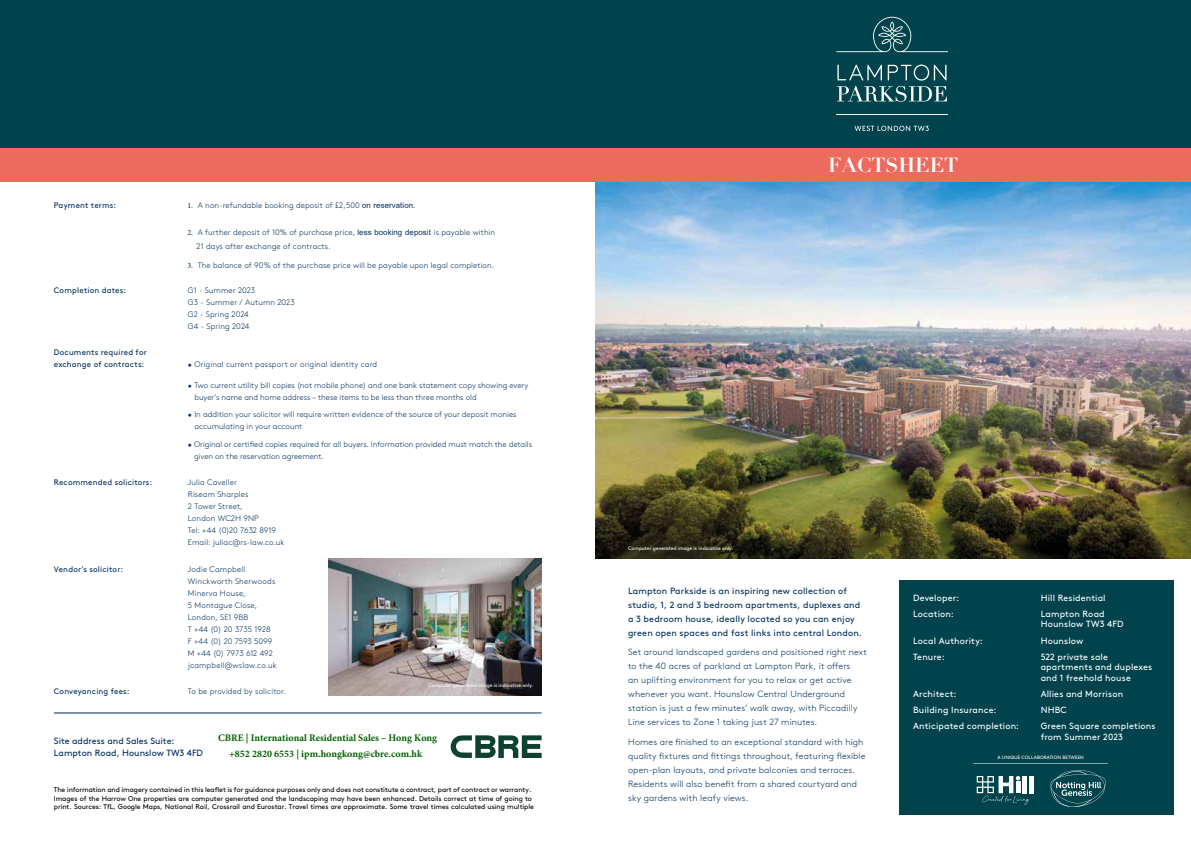
<style>
.page{position:relative;width:1191px;height:842px;background:#fff}
.page>*{position:absolute;margin:0;border:0;box-sizing:border-box;transform-origin:0 0}
.t1{font:700 20px "Didot";color:#fff}
.t2{font:700 10px/15.7px "Minion Pro";color:#006000;text-align:center}
.t3{font:300 9px/14px "Brown Pro";letter-spacing:.015em;color:#00305d}
.t4{font:9px/10.5px "Brown Pro";letter-spacing:.015em;color:#fff}
.t5{font:9px/14px "Brown Pro";letter-spacing:.01em;color:#00305d}
.t6{font:300 8px/12px "Brown Pro";letter-spacing:.01em;color:#00305d}
.t7{font:8px/12px "Brown Pro";letter-spacing:.02em;color:#00305d}
.t8{font:7px/8.4px "Brown Pro";letter-spacing:-.01em;color:#000}
.t9{font:5px "Brown Pro";letter-spacing:-.01em;color:#fff}
.t10{font:4.7px "Brown Pro";letter-spacing:.01em;color:#fff}
.s1{font-family:"Minion Pro";font-weight:400}
.s2{font-family:"Browallia UPC";font-weight:400;font-size:12px}
</style>
<div class="page">
<img style="left:595px;top:181px;width:596px;height:377px">
<div style="left:899px;top:580px;width:274px;height:234px;background:#00434c"></div>
<svg style="left:450px;top:735px;width:91px;height:23px"></svg>
<hr style="left:54px;top:713px;width:487px;height:1px;background:#00305d">
<img style="left:329px;top:559px;width:212px;height:136px">
<div style="left:595px;top:0;width:596px;height:156px;background:#00434c"></div>
<div style="left:0;top:0;width:596px;height:148px;background:#00434c"></div>
<div style="left:0;top:148px;width:1191px;height:33px;background:#ed6a5e"></div>
<svg style="left:836px;top:17px;width:112px;height:35px"></svg>
<hr style="left:836px;top:114px;width:111px;height:1px;background:#fff">
<svg style="left:837px;top:65px;width:110px;height:37px"></svg>
<svg style="left:854px;top:126px;width:74px;height:5px"></svg>
<hr style="left:973px;top:763px;width:135px;height:1px;background:#fff">
<hr style="left:1029px;top:776px;width:4px;height:17px;background:#fff">
<svg style="left:976px;top:776px;width:53px;height:29px"></svg>
<svg style="left:1050px;top:770px;width:56px;height:37px"></svg>
<p class="t7" style="left:54px;top:198px;width:64px">Payment terms:</p>
<p class="t6" style="left:187px;top:198px;width:230px"><span class="s1">1.</span> A non-refundable booking deposit of £2,500 <span class="s2">on reservation.</span></p>
<p class="t6" style="left:197px;top:224px;width:300px;line-height:14.1px;text-indent:-9px"><span class="s1">2.</span> A further deposit of 10% of purchase price<span class="s1">,</span> <span class="s2">less booking deposit</span> is payable within<br>21 days after exchange of contracts.</p>
<p class="t6" style="left:187px;top:259px;width:308px"><span class="s1">3.</span> The balance of 90% of the purchase price will be payable upon legal completion.</p>
<p class="t7" style="left:54px;top:284px;width:74px">Completion dates:</p>
<p class="t6" style="left:188px;top:284px;width:108px">G1 - Summer 2023<br>G3 - Summer / Autumn 2023<br>G2 - Spring 2024<br>G4 - Spring 2024</p>
<p class="t7" style="left:54px;top:346px;width:94px">Documents required for exchange of contracts:</p>
<p class="t6" style="left:188px;top:358px;width:191px">• Original current passport or original identity card</p>
<p class="t6" style="left:194px;top:378px;width:335px;text-indent:-6px">• Two current utility bill copies (not mobile phone) and one bank statement copy showing every buyer’s name and home address – these items to be less than three months old</p>
<p class="t6" style="left:194px;top:408px;width:324px;text-indent:-6px">• In addition your solicitor will require written evidence of the source of your deposit monies accumulating in your account</p>
<p class="t6" style="left:194px;top:438px;width:339px;text-indent:-6px">• Original or certified copies required for all buyers. Information provided must match the details given on the reservation agreement.</p>
<p class="t7" style="left:54px;top:476px;width:100px">Recommended solicitors:</p>
<p class="t6" style="left:188px;top:476px;width:98px">Julia Caveller<br>Riseam Sharples<br>2 Tower Street,<br>London WC2H 9NP<br>Tel: +44 (0)20 7632 8919<br>Email: juliac@rs-law.co.uk</p>
<p class="t7" style="left:54px;top:562px;width:71px">Vendor’s solicitor:</p>
<p class="t6" style="left:188px;top:562px;width:90px">Jodie Campbell<br>Winckworth Sherwoods<br>Minerva House,<br>5 Montague Close,<br>London, SE1 9BB<br>T +44 (0) 20 3735 1928<br>F +44 (0) 20 7593 5099<br>M +44 (0) 7973 612 492 jcampbell@wslaw.co.uk</p>
<p class="t7" style="left:54px;top:684px;width:77px">Conveyancing fees:</p>
<p class="t6" style="left:188px;top:684px;width:99px">To be provided by solicitor.</p>
<p class="t9" style="left:428px;top:681px;width:106px">Computer generated image is indicative only.</p>
<p class="t2" style="left:218px;top:730px;width:221px">CBRE | International Residential Sales – Hong Kong +852 2820 6553 | ipm.hongkong@cbre.com.hk</p>
<p class="t5" style="left:54px;top:735px;width:151px;line-height:12px">Site address and Sales Suite:<br>Lampton Road, Hounslow TW3 4FD</p>
<p class="t8" style="left:54px;top:785px;width:482px">The information and imagery contained in this leaflet is for guidance purposes only and does not constitute a contract, part of contract or warranty.<br>Images of the Harrow One properties are computer generated and the landscaping may have been enhanced. Details correct at time of going to print. Sources: TfL, Google Maps, National Rail, Crossrail and Eurostar. Travel times are approximate. Some travel times calculated using multiple</p>
<h1 class="t1" style="left:828px;top:152px;width:132px">FACTSHEET</h1>
<p class="t9" style="left:628px;top:544px;width:106px">Computer generated image is indicative only.</p>
<p class="t5" style="left:628px;top:583px;width:235px">Lampton Parkside is an inspiring new collection of studio, 1, 2 and 3 bedroom apartments, duplexes and a 3 bedroom house, ideally located so you can enjoy green open spaces and fast links into central London.</p>
<p class="t3" style="left:628px;top:644px;width:240px">Set around landscaped gardens and positioned right next to the 40 acres of parkland at Lampton Park, it offers<br>an uplifting environment for you to relax or get active whenever you want. Hounslow Central Underground station is just a few minutes’ walk away, with Piccadilly Line services to Zone 1 taking just 27 minutes.</p>
<p class="t3" style="left:628px;top:734px;width:239px">Homes are finished to an exceptional standard with high quality fixtures and fittings throughout, featuring flexible open-plan layouts, and private balconies and terraces.<br>Residents will also benefit from a shared courtyard and sky gardens with leafy views.</p>
<p class="t4" style="left:913px;top:591px;width:48px">Developer:</p>
<p class="t4" style="left:1040px;top:591px;width:66px">Hill Residential</p>
<p class="t4" style="left:913px;top:608px;width:42px">Location:</p>
<p class="t4" style="left:1040px;top:608px;width:84px">Lampton Road<br>Hounslow TW3 4FD</p>
<p class="t4" style="left:913px;top:634px;width:71px">Local Authority:</p>
<p class="t4" style="left:1040px;top:634px;width:44px">Hounslow</p>
<p class="t4" style="left:913px;top:651px;width:33px">Tenure:</p>
<p class="t4" style="left:1040px;top:651px;width:113px">522 private sale apartments and duplexes and 1 freehold house</p>
<p class="t4" style="left:913px;top:688px;width:45px">Architect:</p>
<p class="t4" style="left:1040px;top:688px;width:84px">Allies and Morrison</p>
<p class="t4" style="left:913px;top:704px;width:85px">Building Insurance:</p>
<p class="t4" style="left:1040px;top:704px;width:28px">NHBC</p>
<p class="t4" style="left:913px;top:720px;width:107px">Anticipated completion:</p>
<p class="t4" style="left:1040px;top:720px;width:116px">Green Square completions from Summer 2023</p>
<p class="t10" style="left:997px;top:753px;width:88px">A UNIQUE COLLABORATION BETWEEN</p>
</div>
